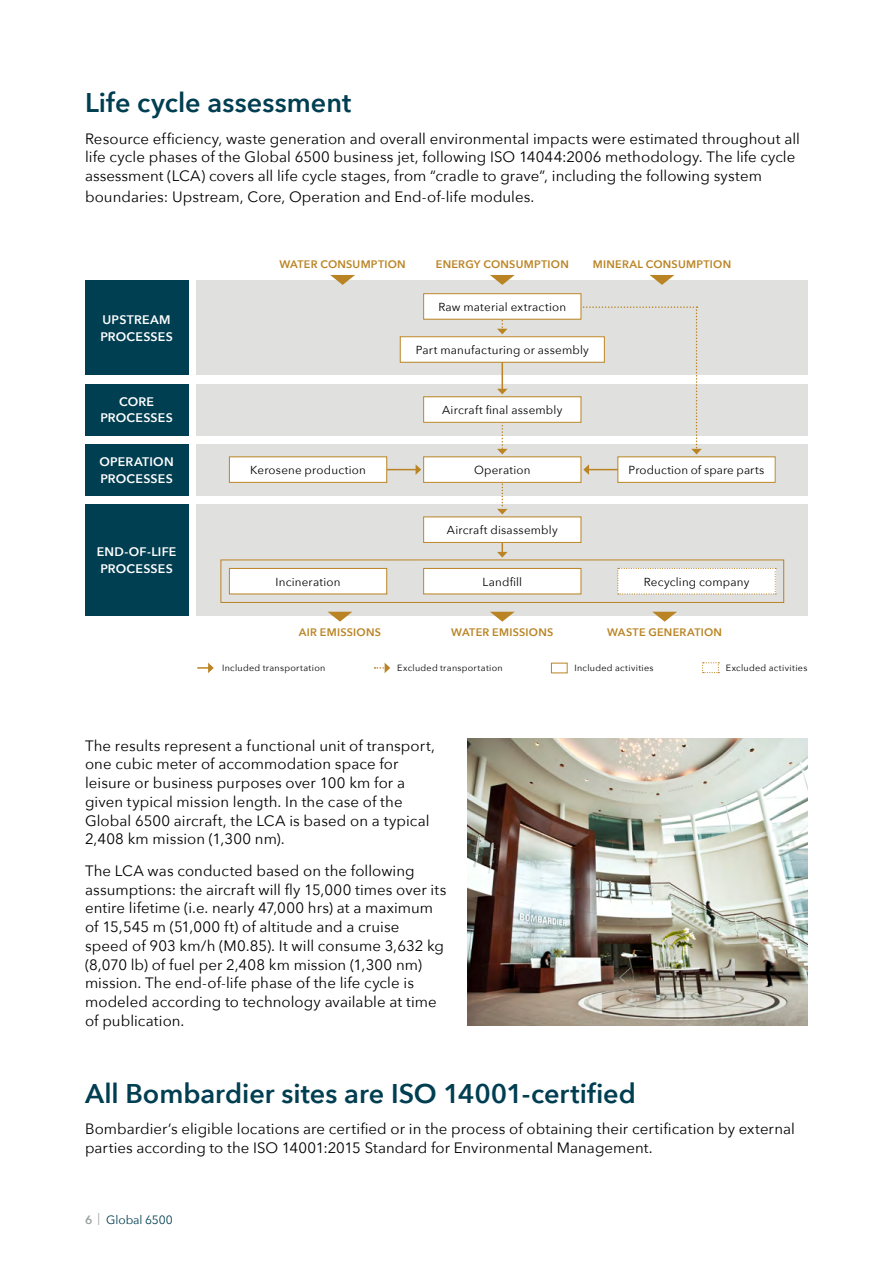
<style>
.page{position:relative;width:893px;height:1263px;background:#fff}
.page>*{position:absolute;margin:0;border:0;box-sizing:border-box;transform-origin:0 0}
.t1{font:600 27px "Avenir Next";color:#003e51}
.t2{font:15px/18.8px "Avenir Next";letter-spacing:.005em;color:#000}
.t3{font:600 12.3px/16.5px "Avenir Next";letter-spacing:.02em;color:#fff}
.t4{font:12px "Avenir Next";letter-spacing:-.005em;color:#003e51}
.t5{font:11.7px "Avenir Next";letter-spacing:.015em;color:#000}
.t6{font:600 10.8px "Avenir Next";letter-spacing:.025em;color:#ba8424}
.t7{font:9px "Avenir Next";letter-spacing:.035em;color:#000}
.s1{font-weight:600;color:#9ca1a2}
.s2{color:#9ca1a2}
</style>
<div class="page">
<img style="left:468px;top:739px;width:340px;height:287px">
<svg style="left:198px;top:663px;width:16px;height:10px"></svg>
<svg style="left:375px;top:663px;width:15px;height:10px"></svg>
<svg style="left:702px;top:662px;width:17px;height:11px"></svg>
<div style="left:197px;top:504px;width:611px;height:111px;background:#e0e0de"></div>
<div style="left:85px;top:504px;width:103px;height:111px;background:#003e51"></div>
<svg style="left:327px;top:612px;width:25px;height:10px"></svg>
<svg style="left:490px;top:612px;width:25px;height:10px"></svg>
<svg style="left:652px;top:612px;width:25px;height:10px"></svg>
<div style="left:197px;top:281px;width:611px;height:94px;background:#e0e0de"></div>
<div style="left:85px;top:281px;width:103px;height:94px;background:#003e51"></div>
<svg style="left:330px;top:275px;width:25px;height:10px"></svg>
<svg style="left:490px;top:275px;width:25px;height:10px"></svg>
<svg style="left:649px;top:275px;width:25px;height:10px"></svg>
<div style="left:197px;top:384px;width:611px;height:51px;background:#e0e0de"></div>
<div style="left:85px;top:384px;width:103px;height:51px;background:#003e51"></div>
<div style="left:197px;top:444px;width:611px;height:51px;background:#e0e0de"></div>
<div style="left:85px;top:444px;width:103px;height:51px;background:#003e51"></div>
<svg style="left:497px;top:319px;width:11px;height:15px"></svg>
<hr style="left:502px;top:350px;width:1px;height:40px;background:#ba8424">
<svg style="left:497px;top:389px;width:11px;height:5px"></svg>
<svg style="left:497px;top:423px;width:11px;height:31px"></svg>
<svg style="left:497px;top:483px;width:11px;height:31px"></svg>
<svg style="left:497px;top:543px;width:11px;height:14px"></svg>
<div style="left:221px;top:560px;width:563px;height:43px;border:1px solid #ba8424"></div>
<div style="left:229px;top:568px;width:158px;height:26px;background:#fff"></div>
<div style="left:229px;top:568px;width:158px;height:26px;border:1px solid #ba8424"></div>
<div style="left:424px;top:568px;width:157px;height:26px;background:#fff"></div>
<div style="left:423px;top:568px;width:158px;height:26px;border:1px solid #ba8424"></div>
<svg style="left:617px;top:568px;width:159px;height:26px;background:#fcfbf8"></svg>
<div style="left:424px;top:517px;width:157px;height:25px;background:#fff"></div>
<div style="left:423px;top:517px;width:158px;height:26px;border:1px solid #ba8424"></div>
<div style="left:400px;top:337px;width:204px;height:25px;background:#fff"></div>
<div style="left:400px;top:336px;width:205px;height:26px;border:1px solid #ba8424"></div>
<div style="left:424px;top:397px;width:157px;height:25px;background:#fff"></div>
<div style="left:423px;top:396px;width:158px;height:27px;border:1px solid #ba8424"></div>
<hr style="left:379px;top:469px;width:37px;height:1px;background:#ba8424">
<svg style="left:416px;top:465px;width:5px;height:10px"></svg>
<hr style="left:588px;top:469px;width:43px;height:1px;background:#ba8424">
<svg style="left:583px;top:464px;width:6px;height:11px"></svg>
<div style="left:229px;top:457px;width:158px;height:25px;background:#fff"></div>
<div style="left:229px;top:457px;width:158px;height:26px;border:1px solid #ba8424"></div>
<div style="left:424px;top:457px;width:157px;height:25px;background:#fff"></div>
<div style="left:423px;top:457px;width:158px;height:26px;border:1px solid #ba8424"></div>
<div style="left:618px;top:457px;width:157px;height:25px;background:#fff"></div>
<div style="left:618px;top:457px;width:157px;height:26px;border:1px solid #ba8424"></div>
<svg style="left:571px;top:306px;width:131px;height:148px"></svg>
<div style="left:424px;top:294px;width:157px;height:25px;background:#fff"></div>
<div style="left:423px;top:293px;width:158px;height:26px;border:1px solid #ba8424"></div>
<h1 class="t1" style="left:85px;top:79px;width:268px">Life cycle assessment</h1>
<p class="t2" style="left:85px;top:128px;width:716px">Resource efficiency, waste generation and overall environmental impacts were estimated throughout all life cycle phases of the Global 6500 business jet, following ISO 14044:2006 methodology. The life cycle assessment (LCA) covers all life cycle stages, from “cradle to grave”, including the following system</p>
<p class="t2" style="left:85px;top:187px;width:451px">boundaries: Upstream, Core, Operation and End-of-life modules.</p>
<p class="t6" style="left:279px;top:254px;width:128px">WATER CONSUMPTION</p>
<p class="t6" style="left:436px;top:254px;width:135px">ENERGY CONSUMPTION</p>
<p class="t6" style="left:593px;top:254px;width:140px">MINERAL CONSUMPTION</p>
<p class="t3" style="left:100px;top:312px;width:74px">UPSTREAM<br>PROCESSES</p>
<p class="t3" style="left:100px;top:393px;width:74px;text-align:center">CORE<br>PROCESSES</p>
<p class="t3" style="left:99px;top:453px;width:76px">OPERATION<br>PROCESSES</p>
<p class="t3" style="left:97px;top:543px;width:81px">END-OF-LIFE<br>PROCESSES</p>
<p class="t5" style="left:438px;top:297px;width:129px">Raw material extraction</p>
<p class="t5" style="left:416px;top:340px;width:175px">Part manufacturing or assembly</p>
<p class="t5" style="left:442px;top:400px;width:122px">Aircraft final assembly</p>
<p class="t5" style="left:250px;top:460px;width:117px">Kerosene production</p>
<p class="t5" style="left:474px;top:460px;width:58px">Operation</p>
<p class="t5" style="left:629px;top:460px;width:137px">Production of spare parts</p>
<p class="t5" style="left:447px;top:520px;width:112px">Aircraft disassembly</p>
<p class="t5" style="left:276px;top:571px;width:67px">Incineration</p>
<p class="t5" style="left:482px;top:571px;width:41px">Landfill</p>
<p class="t5" style="left:644px;top:571px;width:107px">Recycling company</p>
<p class="t6" style="left:299px;top:623px;width:84px">AIR EMISSIONS</p>
<p class="t6" style="left:451px;top:623px;width:104px">WATER EMISSIONS</p>
<p class="t6" style="left:607px;top:623px;width:116px">WASTE GENERATION</p>
<p class="t7" style="left:222px;top:660px;width:105px">Included transportation</p>
<p class="t7" style="left:397px;top:660px;width:107px">Excluded transportation</p>
<p class="t7" style="left:574px;top:660px;width:81px">Included activities</p>
<p class="t7" style="left:726px;top:660px;width:83px">Excluded activities</p>
<p class="t2" style="left:85px;top:735px;width:351px">The results represent a functional unit of transport, one cubic meter of accommodation space for leisure or business purposes over 100 km for a given typical mission length. In the case of the Global 6500 aircraft, the LCA is based on a typical 2,408 km mission (1,300 nm).</p>
<p class="t2" style="left:85px;top:861px;width:363px">The LCA was conducted based on the following assumptions: the aircraft will fly 15,000 times over its entire lifetime (i.e. nearly 47,000 hrs) at a maximum of 15,545 m (51,000 ft) of altitude and a cruise speed of 903 km/h (M0.85). It will consume 3,632 kg (8,070 lb) of fuel per 2,408 km mission (1,300 nm) mission. The end-of-life phase of the life cycle is modeled according to technology available at time of publication.</p>
<h1 class="t1" style="left:85px;top:1070px;width:552px">All Bombardier sites are ISO 14001-certified</h1>
<p class="t2" style="left:85px;top:1119px;width:711px">Bombardier’s eligible locations are certified or in the process of obtaining their certification by external parties according to the ISO 14001:2015 Standard for Environmental Management.</p>
<p class="t4" style="left:85px;top:1210px;width:89px"><span class="s1">6</span> <span class="s2">|</span> Global 6500</p>
</div>
